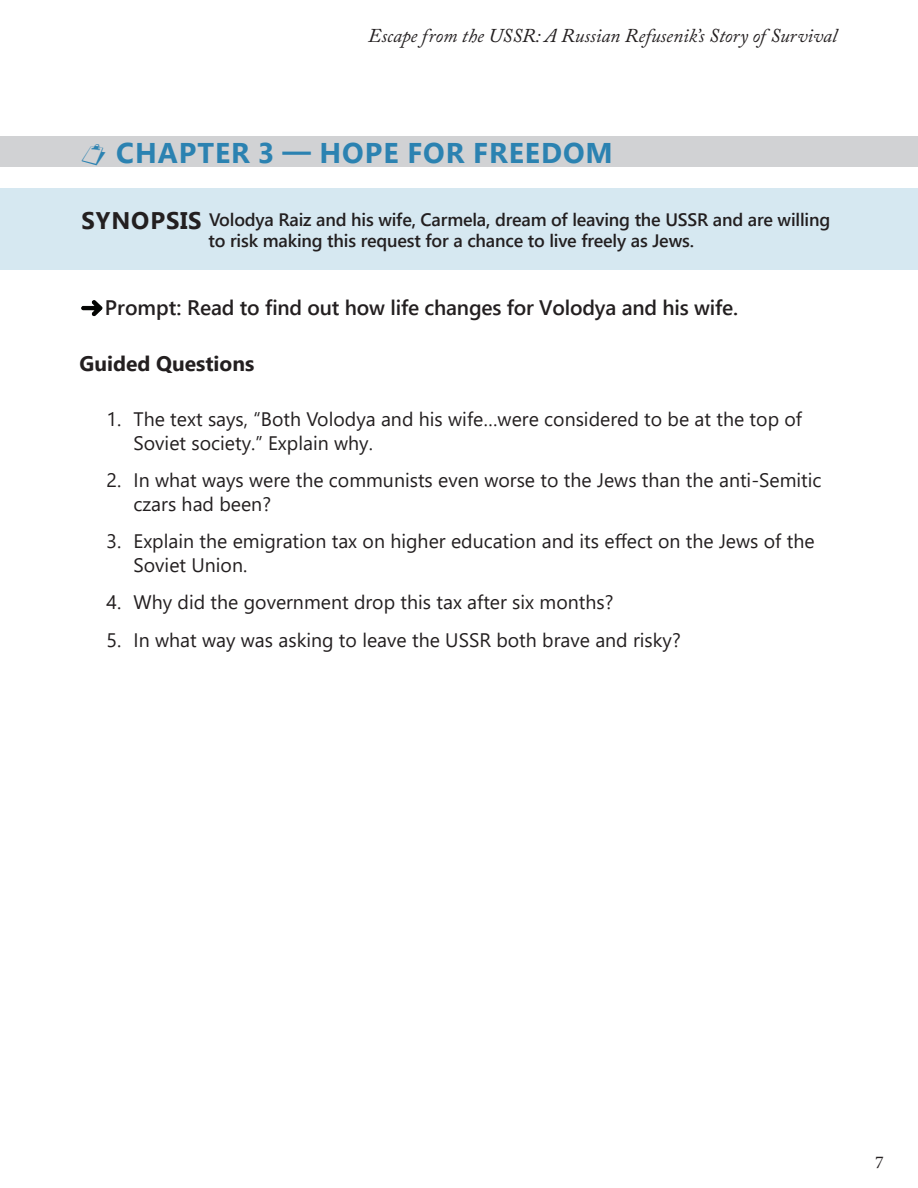
<style>
.page{position:relative;width:918px;height:1188px;background:#fff}
.page>*{position:absolute;margin:0;border:0;box-sizing:border-box;transform-origin:0 0}
.t1{font:700 28.5px "Segoe UI";letter-spacing:.035em;color:#2b82b1}
.t2{font:600 21px "Segoe UI";letter-spacing:-.01em;color:#231f20}
.t3{font:700 21px "Segoe UI";color:#231f20}
.t4{font:19.5px/23.4px "Segoe UI";color:#231f20}
.t5{font:italic 19.5px "Adobe Caslon Pro";color:#231f20}
.t6{font:600 18px/21.6px "Segoe UI";letter-spacing:-.01em;color:#231f20;text-align:center}
.t7{font:18px "Minion Pro";color:#231f20}
.s1{font-weight:700;font-size:24px}
</style>
<div class="page">
<div style="left:0;top:136px;width:918px;height:31px;background:#d1d2d4"></div>
<img style="left:81px;top:300px;width:22px;height:17px">
<div style="left:0;top:188px;width:918px;height:82px;background:#d6e8f1"></div>
<p class="t5" style="left:368px;top:24px;width:470px">Escape from the USSR: A Russian Refusenik’s Story of Survival</p>
<h1 class="t1" style="left:116px;top:126px;width:498px">CHAPTER 3 — HOPE FOR FREEDOM</h1>
<p class="t6" style="left:81px;top:207px;width:750px"><span class="s1">SYNOPSIS</span> Volodya Raiz and his wife, Carmela, dream of leaving the USSR and are willing to risk making this request for a chance to live freely as Jews.</p>
<p class="t2" style="left:105px;top:288px;width:635px">Prompt: Read to find out how life changes for Volodya and his wife.</p>
<p class="t3" style="left:79px;top:344px;width:176px">Guided Questions</p>
<p class="t4" style="left:134px;top:406px;width:670px;text-indent:-27px">1. The text says, “Both Volodya and his wife…were considered to be at the top of<br>Soviet society.” Explain why.</p>
<p class="t4" style="left:134px;top:467px;width:690px;text-indent:-27px">2. In what ways were the communists even worse to the Jews than the anti-Semitic czars had been?</p>
<p class="t4" style="left:134px;top:528px;width:683px;text-indent:-27px">3. Explain the emigration tax on higher education and its effect on the Jews of the<br>Soviet Union.</p>
<p class="t4" style="left:106px;top:589px;width:508px">4. Why did the government drop this tax after six months?</p>
<p class="t4" style="left:106px;top:626px;width:576px">5. In what way was asking to leave the USSR both brave and risky?</p>
<p class="t7" style="left:875px;top:1150px;width:10px">7</p>
</div>
